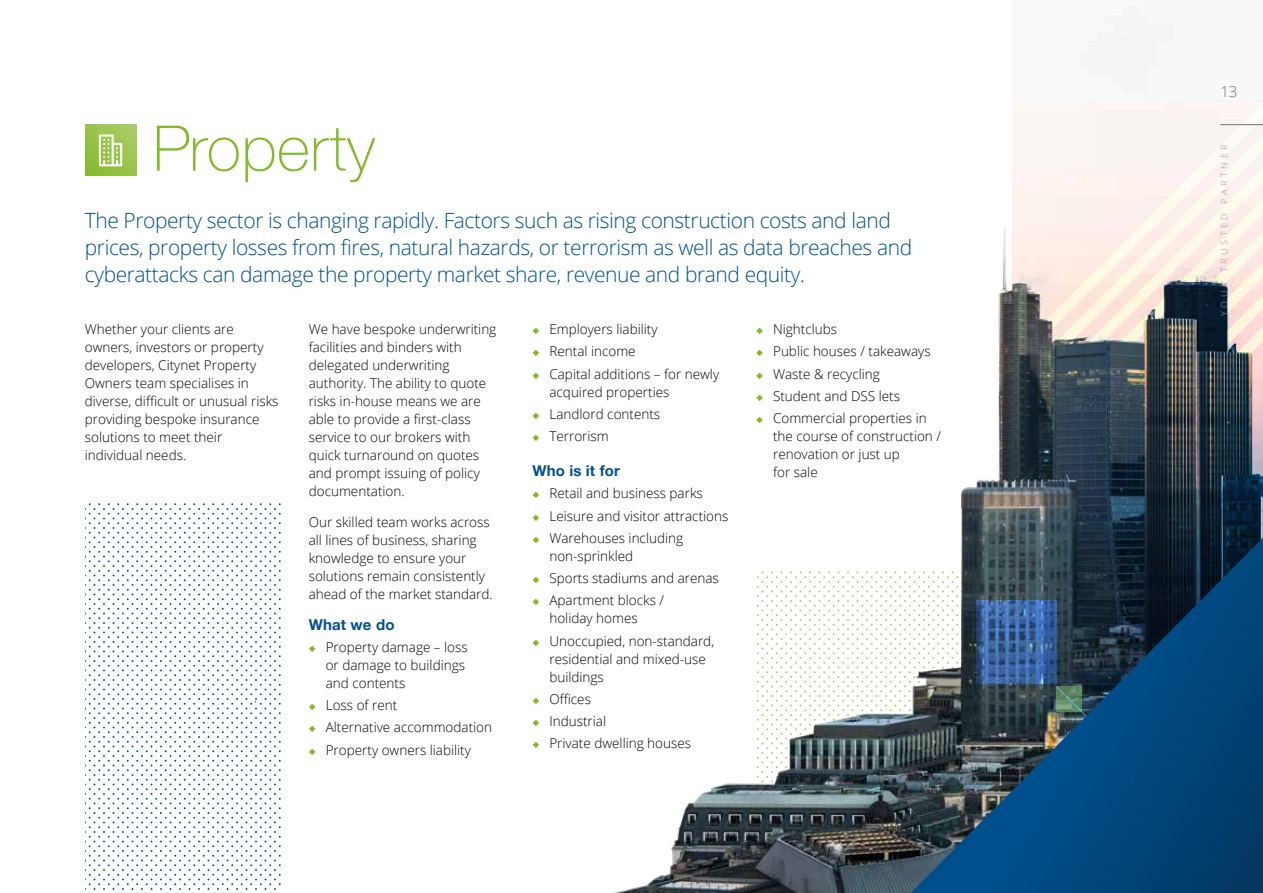
<style>
.page{position:relative;width:1263px;height:893px;background:#fff}
.page>*{position:absolute;margin:0;border:0;box-sizing:border-box;transform-origin:0 0}
.t1{font:100 63px "Helvetica Neue";letter-spacing:.01em;color:#80ba27}
.t2{font:300 21px/27px "Open Sans";letter-spacing:-.02em;color:#004f8e}
.t3{font:700 15px "Helvetica Neue";letter-spacing:.01em;color:#004f8e}
.t4{font:300 15px "Open Sans";color:#706f6f}
.t5{font:300 13.5px/18px "Open Sans";color:#000}
.t6{font:300 9px "Open Sans";letter-spacing:.4em;color:#9d9d9c}
.s1{color:#80ba27}
</style>
<div class="page">
<svg style="left:85px;top:125px;width:51px;height:51px;background:#98c44a"></svg>
<svg style="left:99px;top:134px;width:23px;height:32px"></svg>
<img style="left:613px;top:228px;width:399px;height:665px">
<svg style="left:1012px;top:7px;width:251px;height:531px"></svg>
<svg style="left:911px;top:538px;width:352px;height:355px;background:#224d6e"></svg>
<svg style="left:85px;top:503px;width:196px;height:390px"></svg>
<hr style="left:1220px;top:124px;width:43px;height:1px;background:#706f6f">
<h1 class="t1" style="left:153px;top:100px;width:224px">Property</h1>
<p class="t2" style="left:85px;top:207px;width:829px">The Property sector is changing rapidly. Factors such as rising construction costs and land prices, property losses from fires, natural hazards, or terrorism as well as data breaches and cyberattacks can damage the property market share, revenue and brand equity.</p>
<p class="t5" style="left:309px;top:320px;width:189px">We have bespoke underwriting facilities and binders with delegated underwriting authority. The ability to quote risks in-house means we are able to provide a first-class service to our brokers with quick turnaround on quotes and prompt issuing of policy documentation.</p>
<p class="t5" style="left:309px;top:512px;width:186px">Our skilled team works across all lines of business, sharing knowledge to ensure your solutions remain consistently ahead of the market standard.</p>
<p class="t3" style="left:309px;top:612px;width:87px">What we do</p>
<p class="t5" style="left:326px;top:638px;width:144px;text-indent:-17px"><span class="s1">◆</span> Property damage – loss or damage to buildings and contents</p>
<p class="t5" style="left:309px;top:696px;width:90px"><span class="s1">◆</span> Loss of rent</p>
<p class="t5" style="left:309px;top:718px;width:185px"><span class="s1">◆</span> Alternative accommodation</p>
<p class="t5" style="left:309px;top:740px;width:164px"><span class="s1">◆</span> Property owners liability</p>
<p class="t5" style="left:85px;top:320px;width:195px">Whether your clients are owners, investors or property developers, Citynet Property<br>Owners team specialises in diverse, difficult or unusual risks providing bespoke insurance solutions to meet their individual needs.</p>
<p class="t5" style="left:532px;top:320px;width:127px"><span class="s1">◆</span> Employers liability</p>
<p class="t5" style="left:756px;top:320px;width:83px"><span class="s1">◆</span> Nightclubs</p>
<p class="t5" style="left:756px;top:342px;width:176px"><span class="s1">◆</span> Public houses / takeaways</p>
<p class="t5" style="left:756px;top:364px;width:125px"><span class="s1">◆</span> Waste &amp; recycling</p>
<p class="t5" style="left:756px;top:387px;width:145px"><span class="s1">◆</span> Student and DSS lets</p>
<p class="t5" style="left:773px;top:409px;width:169px;text-indent:-17px"><span class="s1">◆</span> Commercial properties in the course of construction / renovation or just up<br>for sale</p>
<p class="t5" style="left:532px;top:342px;width:105px"><span class="s1">◆</span> Rental income</p>
<p class="t5" style="left:549px;top:364px;width:171px;text-indent:-17px"><span class="s1">◆</span> Capital additions – for newly acquired properties</p>
<p class="t5" style="left:532px;top:405px;width:129px"><span class="s1">◆</span> Landlord contents</p>
<p class="t5" style="left:532px;top:427px;width:78px"><span class="s1">◆</span> Terrorism</p>
<p class="t3" style="left:532px;top:459px;width:89px">Who is it for</p>
<p class="t5" style="left:532px;top:484px;width:172px"><span class="s1">◆</span> Retail and business parks</p>
<p class="t5" style="left:532px;top:506px;width:198px"><span class="s1">◆</span> Leisure and visitor attractions</p>
<p class="t5" style="left:549px;top:529px;width:135px;text-indent:-17px"><span class="s1">◆</span> Warehouses including non-sprinkled</p>
<p class="t5" style="left:532px;top:569px;width:188px"><span class="s1">◆</span> Sports stadiums and arenas</p>
<p class="t5" style="left:549px;top:591px;width:116px;text-indent:-17px"><span class="s1">◆</span> Apartment blocks / holiday homes</p>
<p class="t5" style="left:549px;top:631px;width:166px;text-indent:-17px"><span class="s1">◆</span> Unoccupied, non-standard, residential and mixed-use buildings</p>
<p class="t5" style="left:532px;top:690px;width:60px"><span class="s1">◆</span> Offices</p>
<p class="t5" style="left:532px;top:712px;width:75px"><span class="s1">◆</span> Industrial</p>
<p class="t5" style="left:532px;top:734px;width:160px"><span class="s1">◆</span> Private dwelling houses</p>
<p class="t4" style="left:1220px;top:81px;width:18px">13</p>
<p class="t6" style="left:1218px;top:316px;width:173px;rotate:-90deg">YOUR TRUSTED PARTNER</p>
</div>
